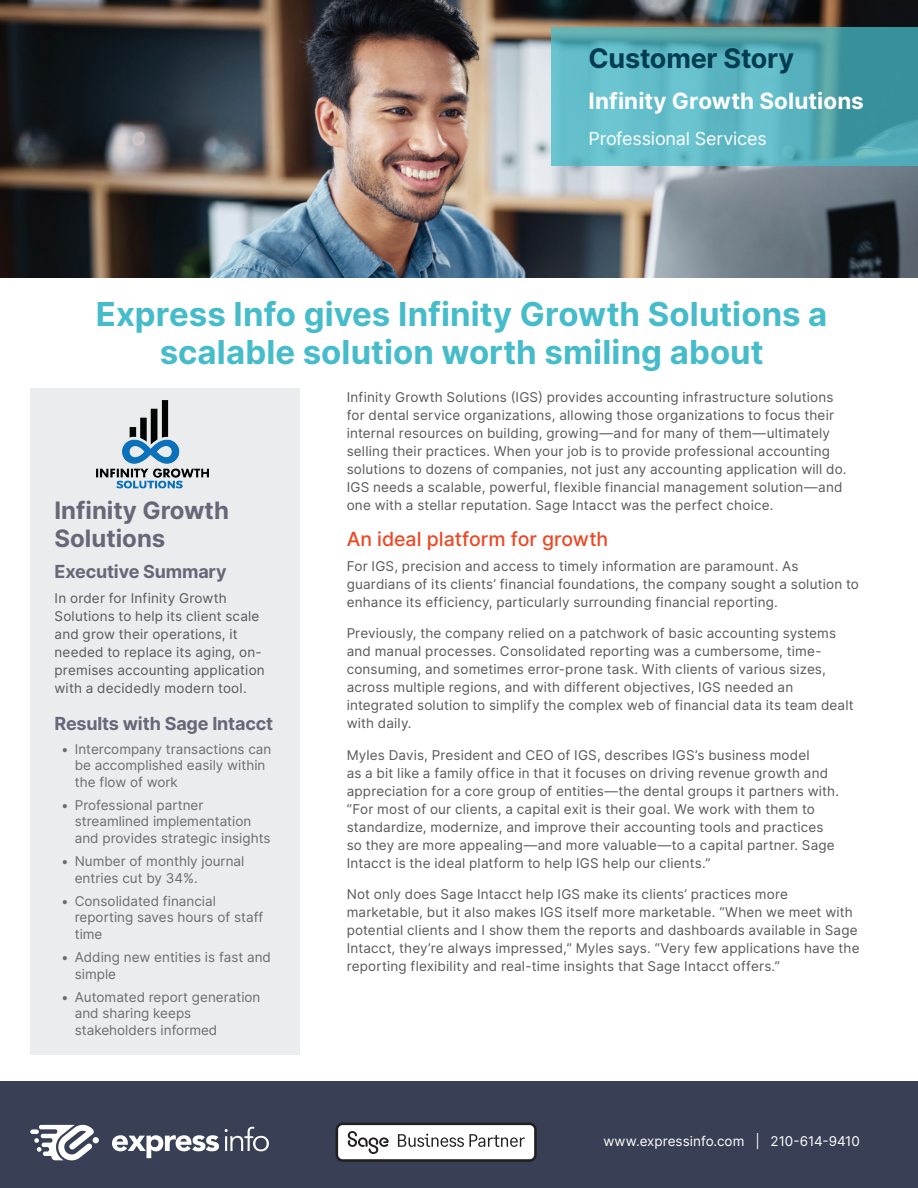
<style>
.page{position:relative;width:918px;height:1188px;background:#fff}
.page>*{position:absolute;margin:0;border:0;box-sizing:border-box;transform-origin:0 0}
.t1{font:700 33px/37.5px "Inter";color:#46bcca;text-align:center}
.t2{font:700 27px "Inter";letter-spacing:-.01em;color:#013d51}
.t3{font:700 24px/28.5px "Inter";color:#676778}
.t4{font:700 22.5px "Inter";letter-spacing:.005em;color:#fff}
.t5{font:500 19.5px "Inter";color:#ed4723}
.t6{font:700 18px "Inter";letter-spacing:-.01em;color:#676778}
.t7{font:18px "Inter";letter-spacing:-.01em;color:#fff}
.t8{font:13.5px/18px "Inter";letter-spacing:.015em;color:#58595b}
.t9{font:13.5px/16.5px "Inter";color:#6c6d70}
.t10{font:13.5px "Inter";letter-spacing:-.005em;color:#fff}
</style>
<div class="page">
<div style="left:30px;top:389px;width:270px;height:666px;background:#ebecee"></div>
<img style="left:0;top:0;width:918px;height:278px">
<svg style="left:551px;top:28px;width:367px;height:138px;background:#57b0ba"></svg>
<div style="left:0;top:1081px;width:918px;height:107px;background:#394055"></div>
<svg style="left:112px;top:1135px;width:107px;height:23px"></svg>
<svg style="left:225px;top:1127px;width:44px;height:24px"></svg>
<div style="left:30px;top:1129px;width:9px;height:5px;background:#fff;border-radius:2px"></div>
<svg style="left:34px;top:1125px;width:65px;height:35px"></svg>
<svg style="left:336px;top:1123px;width:201px;height:39px;background:#cac9ca"></svg>
<img style="left:97px;top:401px;width:112px;height:88px">
<h2 class="t2" style="left:589px;top:38px;width:207px">Customer Story</h2>
<h3 class="t4" style="left:589px;top:84px;width:277px">Infinity Growth Solutions</h3>
<h3 class="t7" style="left:589px;top:125px;width:180px">Professional Services</h3>
<h1 class="t1" style="left:96px;top:295px;width:733px">Express Info gives Infinity Growth Solutions a scalable solution worth smiling about</h1>
<h3 class="t3" style="left:55px;top:495px;width:176px">Infinity Growth<br>Solutions</h3>
<h3 class="t6" style="left:55px;top:558px;width:174px">Executive Summary</h3>
<p class="t8" style="left:55px;top:589px;width:212px">In order for Infinity Growth<br>Solutions to help its client scale and grow their operations, it needed to replace its aging, on&shy;premises accounting application with a decidedly modern tool.</p>
<h3 class="t6" style="left:55px;top:710px;width:220px">Results with Sage Intacct</h3>
<p class="t9" style="left:75px;top:740px;width:198px;text-indent:-14px">• Intercompany transactions can be accomplished easily within the flow of work</p>
<p class="t9" style="left:75px;top:797px;width:197px;text-indent:-14px">• Professional partner streamlined implementation and provides strategic insights</p>
<p class="t9" style="left:75px;top:853px;width:171px;text-indent:-14px">• Number of monthly journal entries cut by 34%.</p>
<p class="t9" style="left:75px;top:892px;width:190px;text-indent:-14px">• Consolidated financial reporting saves hours of staff time</p>
<p class="t9" style="left:75px;top:949px;width:198px;text-indent:-14px">• Adding new entities is fast and simple</p>
<p class="t9" style="left:75px;top:988px;width:187px;text-indent:-14px">• Automated report generation and sharing keeps stakeholders informed</p>
<p class="t8" style="left:347px;top:388px;width:501px">Infinity Growth Solutions (IGS) provides accounting infrastructure solutions for dental service organizations, allowing those organizations to focus their internal resources on building, growing—and for many of them—ultimately selling their practices. When your job is to provide professional accounting solutions to dozens of companies, not just any accounting application will do.<br>IGS needs a scalable, powerful, flexible financial management solution—and one with a stellar reputation. Sage Intacct was the perfect choice.</p>
<h3 class="t5" style="left:347px;top:524px;width:263px">An ideal platform for growth</h3>
<p class="t8" style="left:347px;top:556px;width:514px">For IGS, precision and access to timely information are paramount. As guardians of its clients’ financial foundations, the company sought a solution to enhance its efficiency, particularly surrounding financial reporting.</p>
<p class="t8" style="left:347px;top:624px;width:509px">Previously, the company relied on a patchwork of basic accounting systems and manual processes. Consolidated reporting was a cumbersome, time&shy;consuming, and sometimes error-prone task. With clients of various sizes, across multiple regions, and with different objectives, IGS needed an integrated solution to simplify the complex web of financial data its team dealt with daily.</p>
<p class="t8" style="left:347px;top:745px;width:494px">Myles Davis, President and CEO of IGS, describes IGS’s business model<br>as a bit like a family office in that it focuses on driving revenue growth and appreciation for a core group of entities—the dental groups it partners with. “For most of our clients, a capital exit is their goal. We work with them to standardize, modernize, and improve their accounting tools and practices so they are more appealing—and more valuable—to a capital partner. Sage Intacct is the ideal platform to help IGS help our clients.”</p>
<p class="t8" style="left:347px;top:885px;width:515px">Not only does Sage Intacct help IGS make its clients’ practices more marketable, but it also makes IGS itself more marketable. “When we meet with potential clients and I show them the reports and dashboards available in Sage Intacct, they’re always impressed,” Myles says. “Very few applications have the reporting flexibility and real-time insights that Sage Intacct offers.”</p>
<p class="t10" style="left:603px;top:1131px;width:258px">www.expressinfo.com | 210-614-9410</p>
</div>
